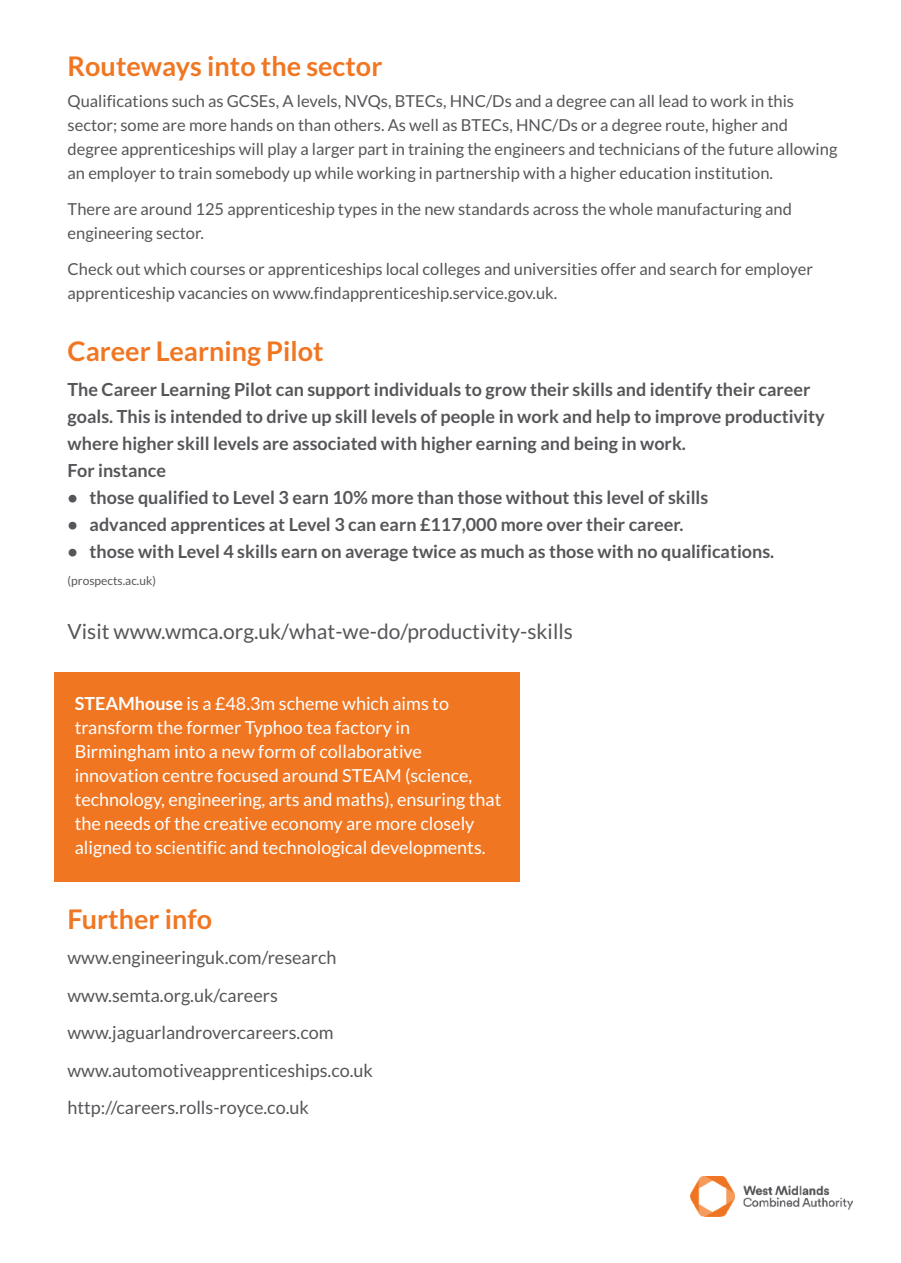
<style>
.page{position:relative;width:901px;height:1263px;background:#fff}
.page>*{position:absolute;margin:0;border:0;box-sizing:border-box;transform-origin:0 0}
.t1{font:700 27px "Lato";color:#f07622}
.t2{font:21px "Lato";color:#555659}
.t3{font:700 18px/27px "Lato";color:#555659}
.t4{font:18px/24px "Lato";color:#fff}
.t5{font:18px/37.5px "Lato";color:#555659}
.t6{font:16.5px/24px "Lato";color:#555659}
.t7{font:12px "Lato";color:#555659}
.s1{font-weight:700}
</style>
<div class="page">
<div style="left:54px;top:672px;width:466px;height:209px;background:#f07622"></div>
<img style="left:691px;top:1176px;width:161px;height:40px">
<h1 class="t1" style="left:68px;top:51px;width:316px">Routeways into the sector</h1>
<p class="t6" style="left:68px;top:90px;width:771px">Qualifications such as GCSEs, A levels, NVQs, BTECs, HNC/Ds and a degree can all lead to work in this sector; some are more hands on than others. As well as BTECs, HNC/Ds or a degree route, higher and degree apprenticeships will play a larger part in training the engineers and technicians of the future allowing an employer to train somebody up while working in partnership with a higher education institution.</p>
<p class="t6" style="left:68px;top:198px;width:726px">There are around 125 apprenticeship types in the new standards across the whole manufacturing and engineering sector.</p>
<p class="t6" style="left:68px;top:258px;width:747px">Check out which courses or apprenticeships local colleges and universities offer and search for employer apprenticeship vacancies on www.findapprenticeship.service.gov.uk.</p>
<h1 class="t1" style="left:68px;top:336px;width:257px">Career Learning Pilot</h1>
<p class="t3" style="left:68px;top:376px;width:758px">The Career Learning Pilot can support individuals to grow their skills and identify their career goals. This is intended to drive up skill levels of people in work and help to improve productivity where higher skill levels are associated with higher earning and being in work.<br>For instance</p>
<p class="t3" style="left:68px;top:484px;width:642px">• those qualified to Level 3 earn 10% more than those without this level of skills</p>
<p class="t3" style="left:68px;top:511px;width:617px">• advanced apprentices at Level 3 can earn £117,000 more over their career.</p>
<p class="t3" style="left:68px;top:538px;width:708px">• those with Level 4 skills earn on average twice as much as those with no qualifications.</p>
<p class="t7" style="left:68px;top:574px;width:90px">(prospects.ac.uk)</p>
<p class="t2" style="left:68px;top:620px;width:507px">Visit www.wmca.org.uk/what-we-do/productivity-skills</p>
<p class="t4" style="left:75px;top:692px;width:428px"><span class="s1">STEAMhouse</span> is a £48.3m scheme which aims to transform the former Typhoo tea factory in Birmingham into a new form of collaborative innovation centre focused around STEAM (science, technology, engineering, arts and maths), ensuring that the needs of the creative economy are more closely aligned to scientific and technological developments.</p>
<h1 class="t1" style="left:68px;top:904px;width:146px">Further info</h1>
<p class="t5" style="left:68px;top:939px;width:307px">www.engineeringuk.com/research www.semta.org.uk/careers www.jaguarlandrovercareers.com www.automotiveapprenticeships.co.uk http://careers.rolls-royce.co.uk</p>
</div>
